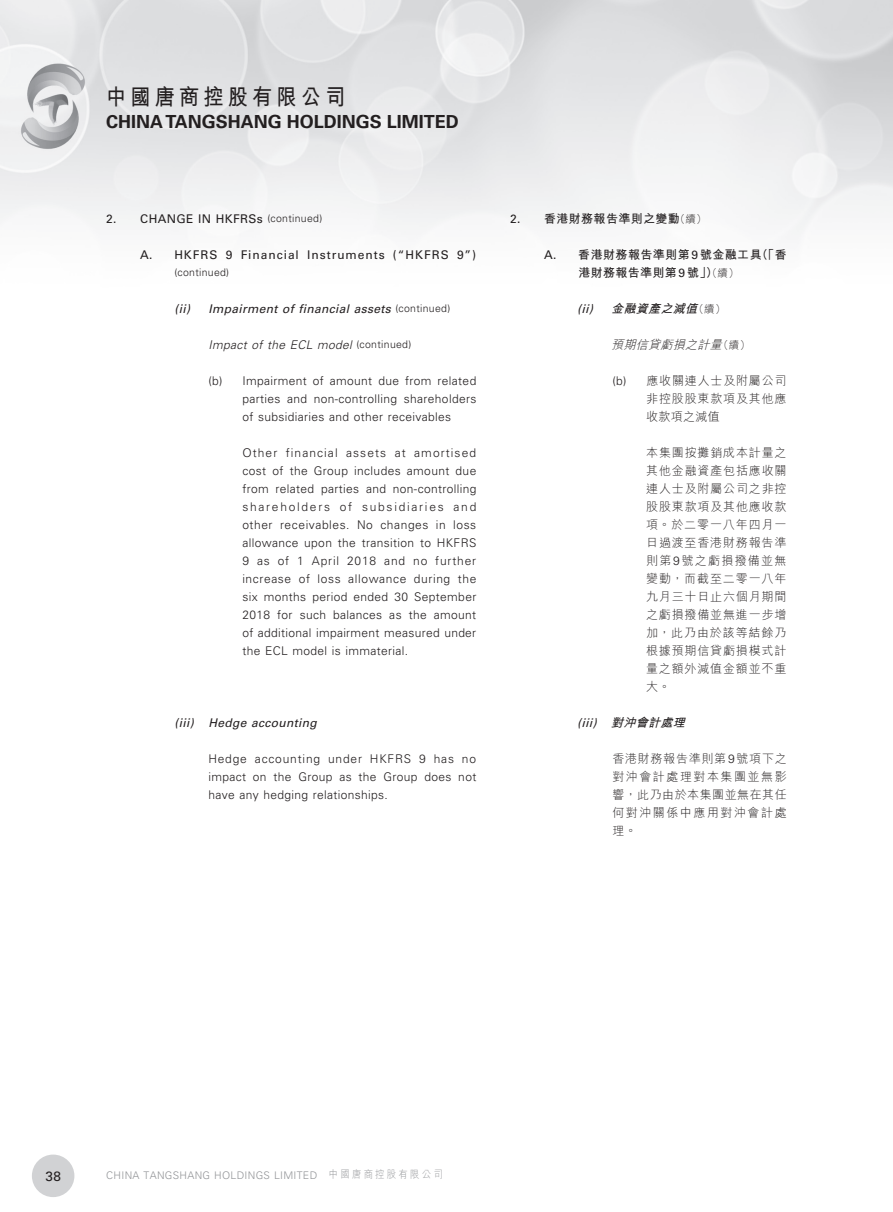
<style>
.page{position:relative;width:893px;height:1212px;background:#fff}
.page>*{position:absolute;margin:0;border:0;box-sizing:border-box;transform-origin:0 0}
.t1{font:700 22.5px "M Hei HK";letter-spacing:.2em;color:#231f20;scale:.9 1}
.t2{font:700 18px "Univers";color:#231f20}
.t3{font:13.5px "Univers";color:#231f20}
.t4{font:300 12px/18px "Univers";letter-spacing:.03em;color:#231f20;text-align:justify}
.t5{font:300 12px/18px "M Hei HK";letter-spacing:.07em;color:#231f20;text-align:justify}
.t6{font:italic 12px "Univers";letter-spacing:.03em;color:#231f20}
.t7{font:700 12px/18px "M Hei HK";letter-spacing:.03em;color:#231f20}
.t8{font:12px "Univers";letter-spacing:.08em;color:#231f20}
.t9{font:italic 300 12px "Univers";letter-spacing:.03em;color:#231f20}
.t10{font:italic 700 12px "M Hei HK";color:#231f20}
.t11{font:italic 300 12px "M Hei HK";color:#231f20}
.t12{font:300 10.5px "Univers";letter-spacing:.03em;color:#939598}
.t13{font:300 10.5px "Univers";letter-spacing:.03em;color:#231f20}
.s1{font-weight:400;font-size:12px}
.s2{font-weight:300;font-style:normal;font-size:10.5px}
.s3{font-style:normal;font-size:10.5px}
.s4{font-family:"Univers";font-weight:400}
.s5{font-weight:300;font-size:10.5px}
.s6{font-family:"Univers"}
.s7{font-family:"M Hei HK"}
</style>
<div class="page">
<img style="left:0;top:0;width:893px;height:1197px">
<div style="left:32px;top:1154px;width:42px;height:43px;background:#d1d2d4;border-radius:50%"></div>
<h1 class="t1" style="left:106px;top:81px;width:267px">中國唐商控股有限公司</h1>
<h2 class="t2" style="left:106px;top:111px;width:354px">CHINA TANGSHANG HOLDINGS LIMITED</h2>
<p class="t8" style="left:106px;top:212px;width:23px">2. CHANGE</p>
<p class="t13" style="left:198px;top:212px;width:126px"><span class="s1">IN HKFRSs</span> (continued)</p>
<p class="t8" style="left:140px;top:248px;width:27px">A. HK</p>
<p class="t8" style="left:193px;top:248px;width:285px">FRS 9 Financial I nstruments (“HKFRS 9”)</p>
<p class="t13" style="left:174px;top:266px;width:56px">(continued)</p>
<p class="t6" style="left:174px;top:302px;width:277px">(ii) Impairment of financial assets <span class="s2">(continued)</span></p>
<p class="t9" style="left:208px;top:337px;width:204px">Impact of the ECL model <span class="s3">(continued)</span></p>
<p class="t4" style="left:242px;top:372px;width:235px;text-indent:-34px">(b) Impairment of amount due from related parties and non-controlling shareholders of subsidiaries and other receivables</p>
<p class="t4" style="left:242px;top:444px;width:235px">Other financial assets at amortised cost of the Group includes amount due from related parties and non-controlling shareholders of subsidiaries and other receivables. No changes in loss allowance upon the transition to HKFRS 9 as of 1 April 2018 and no further increase of loss allowance during the six months period ended 30 September 2018 for such balances as the amount of additional impairment measured under the ECL model is immaterial.</p>
<p class="t6" style="left:174px;top:716px;width:144px">(iii) Hedge accounting</p>
<p class="t4" style="left:208px;top:750px;width:269px">Hedge accounting under HKFRS 9 has no impact on the Group as the Group does not have any hedging relationships.</p>
<p class="t7" style="left:510px;top:209px;width:198px"><span class="s4">2.</span> 香港財務報告準則之變動<span class="s5">（續）</span></p>
<p class="t7" style="left:578px;top:245px;width:210px;text-indent:-34px"><span class="s4">a.</span> 香港財務報告準則第<span class="s4">9</span>號金融工具（「香港財務報告準則第<span class="s4">9</span>號」）<span class="s5">（續）</span></p>
<p class="t10" style="left:577px;top:300px;width:150px"><span class="s4">(ii)</span> 金融資產之減值<span class="s2">（續）</span></p>
<p class="t11" style="left:611px;top:336px;width:141px">預期信貸虧損之計量<span class="s3">（續）</span></p>
<p class="t5" style="left:646px;top:371px;width:142px;text-indent:-34px"><span class="s6">(b)</span> 應收關連人士及附屬公司非控股股東款項及其他應收款項之減值</p>
<p class="t5" style="left:646px;top:443px;width:142px">本集團按攤銷成本計量之其他金融資產包括應收關連人士及附屬公司之非控股股東款項及其他應收款項。於二零一八年四月一日過渡至香港財務報告準則第<span class="s6">9</span>號之虧損撥備並無變動，而截至二零一八年九月三十日止六個月期間之虧損撥備並無進一步增加，此乃由於該等結餘乃根據預期信貸虧損模式計量之額外減值金額並不重大。</p>
<p class="t10" style="left:577px;top:714px;width:113px"><span class="s4">(iii)</span> 對沖會計處理</p>
<p class="t5" style="left:612px;top:749px;width:176px">香港財務報告準則第<span class="s6">9</span>號項下之對沖會計處理對本集團並無影響，此乃由於本集團並無在其任何對沖關係中應用對沖會計處理。</p>
<p class="t3" style="left:45px;top:1168px;width:17px">38</p>
<p class="t12" style="left:106px;top:1168px;width:338px">CHINA TANGSHANG HOLDINGS LIMITED <span class="s7">中國唐商控股有限公司</span></p>
</div>
